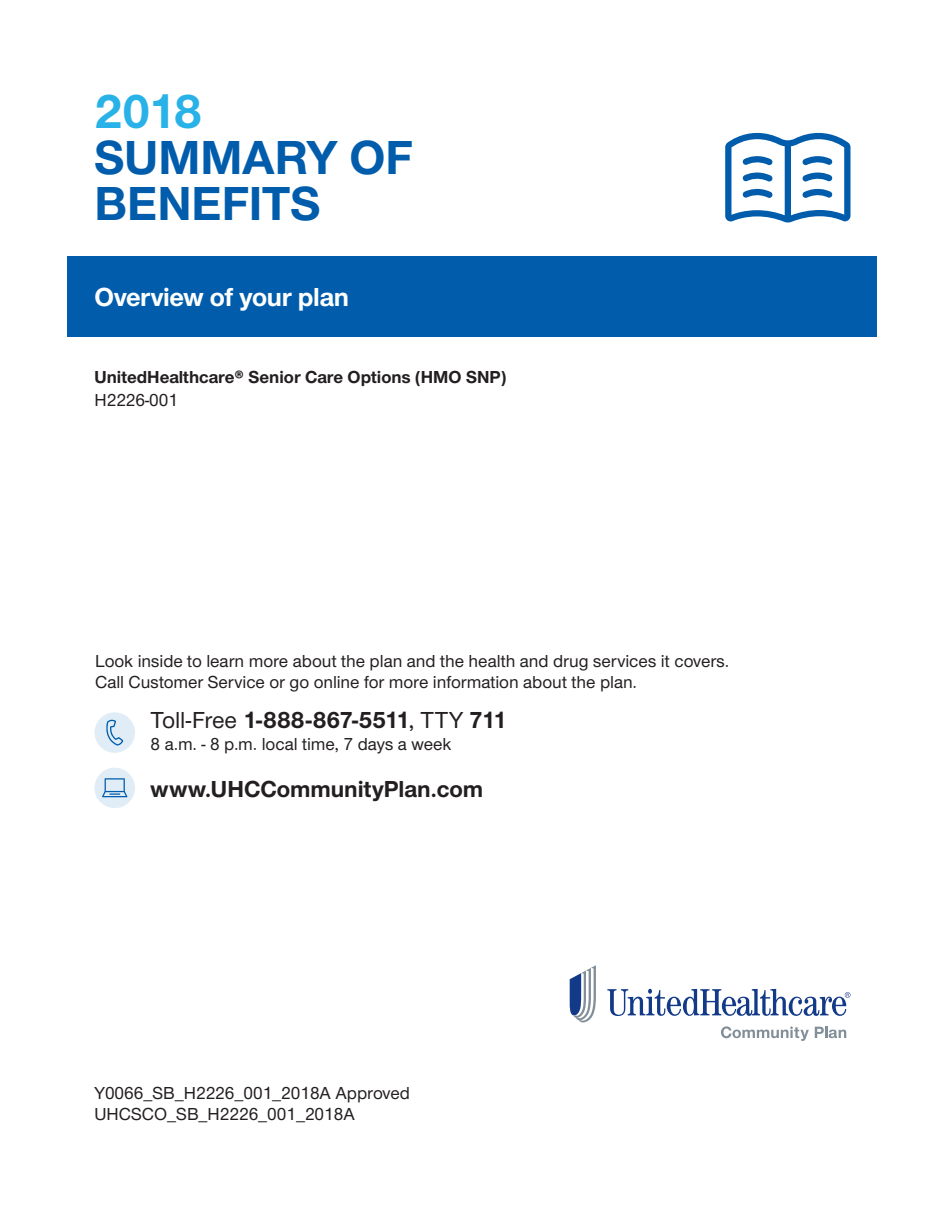
<style>
.page{position:relative;width:945px;height:1215px;background:#fff}
.page>*{position:absolute;margin:0;border:0;box-sizing:border-box;transform-origin:0 0}
.t1{font:700 49.5px/46.5px "UHC Sans";letter-spacing:-.005em;color:#015dac}
.t2{font:700 49.5px "UHC Sans";color:#29b2e7}
.t3{font:700 27px "UHC Sans";letter-spacing:-.015em;color:#fff}
.t4{font:700 24px "UHC Sans";letter-spacing:-.025em;color:#231f20}
.t5{font:700 24px "UHC Sans";color:#231f20}
.t6{font:500 18px/21.6px "UHC Sans";color:#231f20}
.t7{font:700 18px "UHC Sans";color:#231f20}
.s1{font-weight:500}
</style>
<div class="page">
<div style="left:68px;top:256px;width:810px;height:82px;background:#015dac"></div>
<svg style="left:607px;top:989px;width:243px;height:27px"></svg>
<svg style="left:570px;top:965px;width:26px;height:58px"></svg>
<svg style="left:721px;top:1026px;width:88px;height:15px"></svg>
<svg style="left:815px;top:1027px;width:31px;height:11px"></svg>
<svg style="left:725px;top:133px;width:125px;height:90px"></svg>
<div style="left:94px;top:768px;width:41px;height:40px;background:#e1edf6;border-radius:50%"></div>
<svg style="left:102px;top:778px;width:25px;height:19px"></svg>
<div style="left:94px;top:712px;width:41px;height:41px;background:#e1edf6;border-radius:50%"></div>
<svg style="left:106px;top:720px;width:17px;height:25px"></svg>
<h1 class="t2" style="left:94px;top:78px;width:109px">2018</h1>
<h1 class="t1" style="left:94px;top:133px;width:320px">SUMMARY OF<br>BENEFITS</h1>
<h2 class="t3" style="left:94px;top:279px;width:256px">Overview of your plan</h2>
<p class="t7" style="left:94px;top:365px;width:414px">UnitedHealthcare® Senior Care Options (HMO SNP)</p>
<p class="t6" style="left:94px;top:388px;width:85px">H2226-001</p>
<p class="t6" style="left:95px;top:649px;width:636px;line-height:21px">Look inside to learn more about the plan and the health and drug services it covers.<br>Call Customer Service or go online for more information about the plan.</p>
<h3 class="t4" style="left:151px;top:704px;width:358px"><span class="s1">Toll-Free</span> 1-888-867-5511<span class="s1">, TTY</span> 711</h3>
<p class="t6" style="left:151px;top:733px;width:302px">8 a.m. - 8 p.m. local time, 7 days a week</p>
<h3 class="t5" style="left:151px;top:772px;width:334px">www.UHCCommunityPlan.com</h3>
<p class="t6" style="left:94px;top:1081px;width:317px">Y0066_SB_H2226_001_2018A Approved<br>UHCSCO_SB_H2226_001_2018A</p>
</div>
